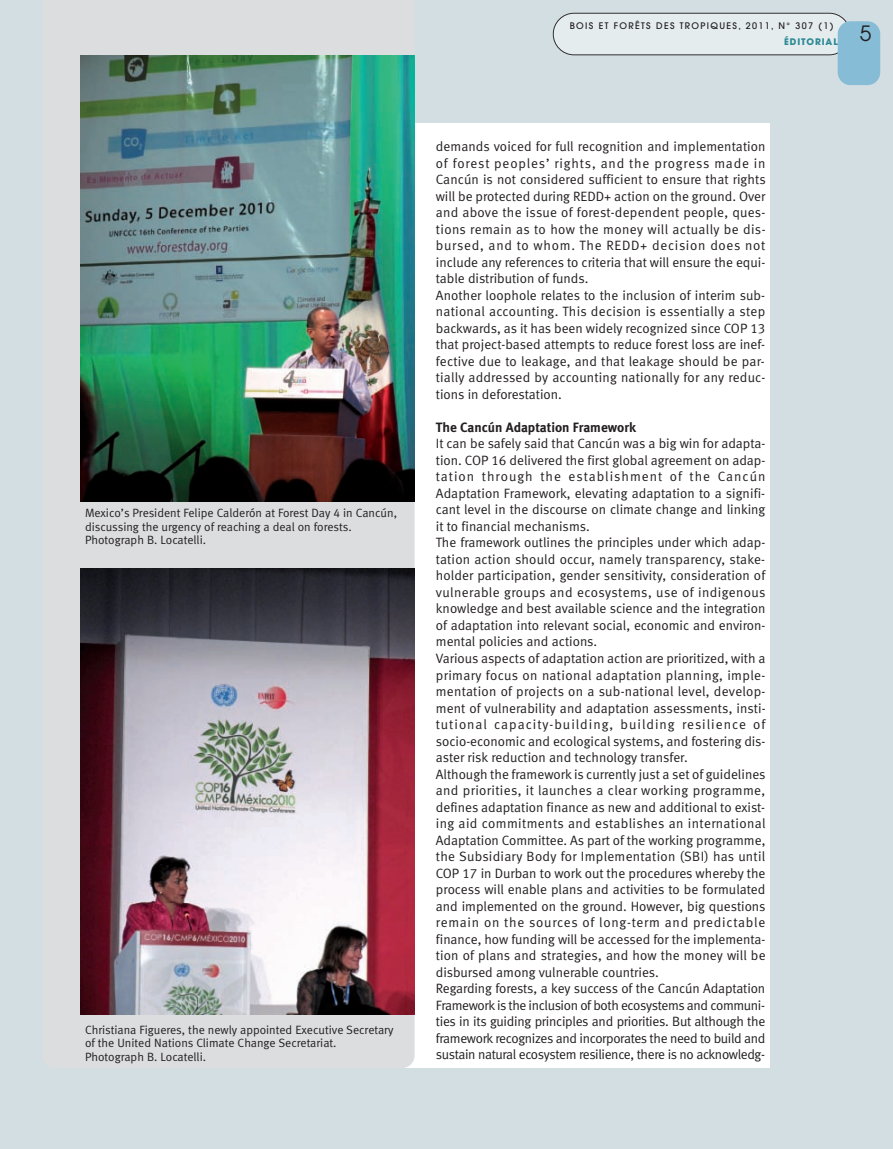
<style>
.page{position:relative;width:893px;height:1149px;background:#fff}
.page>*{position:absolute;margin:0;border:0;box-sizing:border-box;transform-origin:0 0}
.t1{font:21px "Avant Garde";color:#231f20}
.t2{font:13.5px/16.5px "Meta Normal LF";color:#231f20}
.t3{font:13.5px "Meta Bold LF";color:#231f20}
.t4{font:12px/13.5px "Meta Normal LF";color:#231f20}
.t5{font:500 9px "Avant Garde";letter-spacing:.15em;color:#231f20}
.t6{font:700 9px "Avant Garde";letter-spacing:.1em;color:#2c8993}
</style>
<div class="page">
<div style="left:0;top:0;width:893px;height:1148px;background:#d3dee2"></div>
<div style="left:81px;top:123px;width:689px;height:944px;background:#fff"></div>
<div style="left:80px;top:55px;width:335px;height:1012px;background:#dcdddf"></div>
<img style="left:81px;top:55px;width:334px;height:446px">
<img style="left:81px;top:568px;width:334px;height:446px">
<svg style="left:553px;top:13px;width:294px;height:42px;background:#dde4e6"></svg>
<div style="left:838px;top:21px;width:42px;height:64px;background:#86bcd6;border-radius:13px"></div>
<p class="t4" style="left:85px;top:507px;width:314px">Mexico’s President Felipe Calderón at Forest Day 4 in Cancún, discussing the urgency of reaching a deal on forests.<br>Photograph B. Locatelli.</p>
<p class="t4" style="left:85px;top:1023px;width:310px">Christiana Figueres, the newly appointed Executive Secretary of the United Nations Climate Change Secretariat.<br>Photograph B. Locatelli.</p>
<p class="t5" style="left:570px;top:23px;width:265px">BOIS ET FORÊTS DES TROPIQUES, 2011, N° 307 (1)</p>
<p class="t6" style="left:784px;top:38px;width:55px">ÉDITORIAL</p>
<h1 class="t1" style="left:860px;top:26px;width:13px">5</h1>
<p class="t2" style="left:436px;top:139px;width:331px">demands voiced for full recognition and implementation of forest peoples’ rights, and the progress made in Cancún is not considered sufficient to ensure that rights will be protected during REDD+ action on the ground. Over and above the issue of forest-dependent people, ques&shy;tions remain as to how the money will actually be dis&shy;bursed, and to whom. The REDD+ decision does not include any references to criteria that will ensure the equi&shy;table distribution of funds.<br>Another loophole relates to the inclusion of interim sub&shy;national accounting. This decision is essentially a step backwards, as it has been widely recognized since COP 13 that project-based attempts to reduce forest loss are inef&shy;fective due to leakage, and that leakage should be par&shy;tially addressed by accounting nationally for any reduc&shy;tions in deforestation.</p>
<p class="t3" style="left:436px;top:422px;width:202px">The Cancún Adaptation Framework</p>
<p class="t2" style="left:436px;top:436px;width:331px">It can be safely said that Cancún was a big win for adapta&shy;tion. COP 16 delivered the first global agreement on adap&shy;tation through the establishment of the Cancún Adaptation Framework, elevating adaptation to a signifi&shy;cant level in the discourse on climate change and linking it to financial mechanisms.<br>The framework outlines the principles under which adap&shy;tation action should occur, namely transparency, stake&shy;holder participation, gender sensitivity, consideration of vulnerable groups and ecosystems, use of indigenous knowledge and best available science and the integration of adaptation into relevant social, economic and environ&shy;mental policies and actions.<br>Various aspects of adaptation action are prioritized, with a primary focus on national adaptation planning, imple&shy;mentation of projects on a sub-national level, develop&shy;ment of vulnerability and adaptation assessments, insti&shy;tutional capacity-building, building resilience of socio-economic and ecological systems, and fostering dis&shy;aster risk reduction and technology transfer.<br>Although the framework is currently just a set of guidelines and priorities, it launches a clear working programme, defines adaptation finance as new and additional to exist&shy;ing aid commitments and establishes an international Adaptation Committee. As part of the working programme, the Subsidiary Body for Implementation (SBI) has until COP 17 in Durban to work out the procedures whereby the process will enable plans and activities to be formulated and implemented on the ground. However, big questions remain on the sources of long-term and predictable finance, how funding will be accessed for the implementa&shy;tion of plans and strategies, and how the money will be disbursed among vulnerable countries.<br>Regarding forests, a key success of the Cancún Adaptation Framework is the inclusion of both ecosystems and communi&shy;ties in its guiding principles and priorities. But although the framework recognizes and incorporates the need to build and sustain natural ecosystem resilience, there is no acknowledg-</p>
</div>
